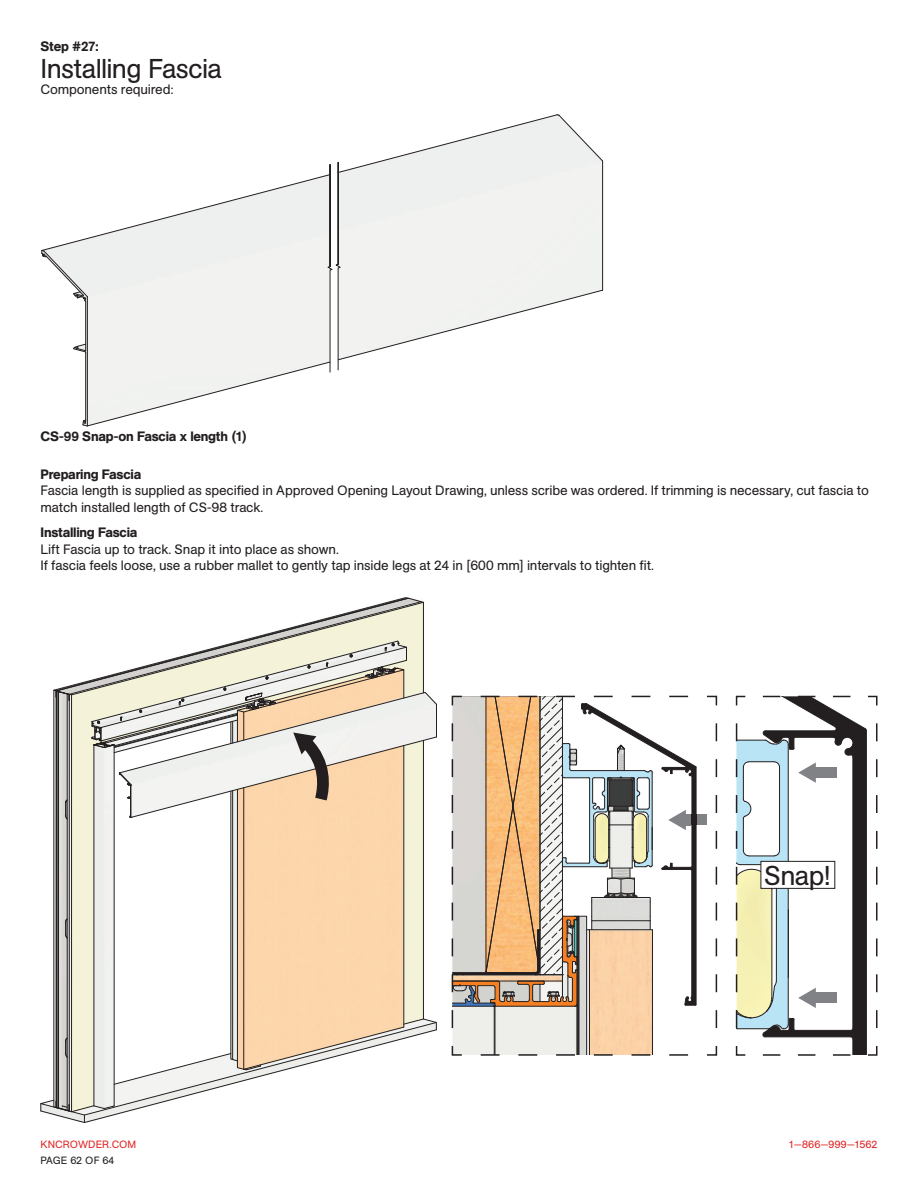
<style>
.page{position:relative;width:918px;height:1188px;background:#fff}
.page>*{position:absolute;margin:0;border:0;box-sizing:border-box;transform-origin:0 0}
.t1{font:27px "AG Book Std";letter-spacing:-.03em;color:#231f20}
.t2{font:13.5px/16.5px "AG Book Std";letter-spacing:-.015em;color:#231f20}
.t3{font:500 13.5px "AG Book Std";letter-spacing:-.015em;color:#231f20}
.t4{font:10.5px "AG Book Std";letter-spacing:.015em;color:#e12525}
.t5{font:10.5px "AG Book Std";color:#231f20}
</style>
<div class="page">
<svg style="left:41px;top:114px;width:562px;height:312px"></svg>
<svg style="left:40px;top:597px;width:397px;height:526px"></svg>
<svg style="left:716px;top:723px;width:1px;height:305px"></svg>
<svg style="left:707px;top:1046px;width:11px;height:10px"></svg>
<svg style="left:707px;top:695px;width:11px;height:11px"></svg>
<div style="left:697px;top:815px;width:10px;height:10px;background:#808285"></div>
<svg style="left:451px;top:695px;width:247px;height:361px"></svg>
<img style="left:668px;top:810px;width:18px;height:20px">
<svg style="left:735px;top:695px;width:143px;height:361px"></svg>
<img style="left:816px;top:993px;width:21px;height:10px">
<img style="left:798px;top:988px;width:18px;height:20px">
<p class="t3" style="left:41px;top:41px;width:60px">Step #27:</p>
<h1 class="t1" style="left:41px;top:58px;width:183px">Installing Fascia</h1>
<p class="t2" style="left:41px;top:82px;width:135px">Components required:</p>
<p class="t3" style="left:41px;top:432px;width:208px">CS-99 Snap-on Fascia x length (1)</p>
<p class="t3" style="left:41px;top:469px;width:102px">Preparing Fascia</p>
<p class="t2" style="left:41px;top:483px;width:830px">Fascia length is supplied as specified in Approved Opening Layout Drawing, unless scribe was ordered. If trimming is necessary, cut fascia to match installed length of CS-98 track.</p>
<p class="t3" style="left:41px;top:527px;width:98px">Installing Fascia</p>
<p class="t2" style="left:41px;top:542px;width:615px">Lift Fascia up to track. Snap it into place as shown.<br>If fascia feels loose, use a rubber mallet to gently tap inside legs at 24 in [600 mm] intervals to tighten fit.</p>
<h1 class="t1" style="left:764px;top:866px;width:68px">Snap!</h1>
<p class="t4" style="left:41px;top:1140px;width:97px">KNCROWDER.COM</p>
<p class="t4" style="left:789px;top:1140px;width:90px">1—866—999—1562</p>
<p class="t5" style="left:41px;top:1157px;width:75px">PAGE 62 OF 64</p>
</div>
